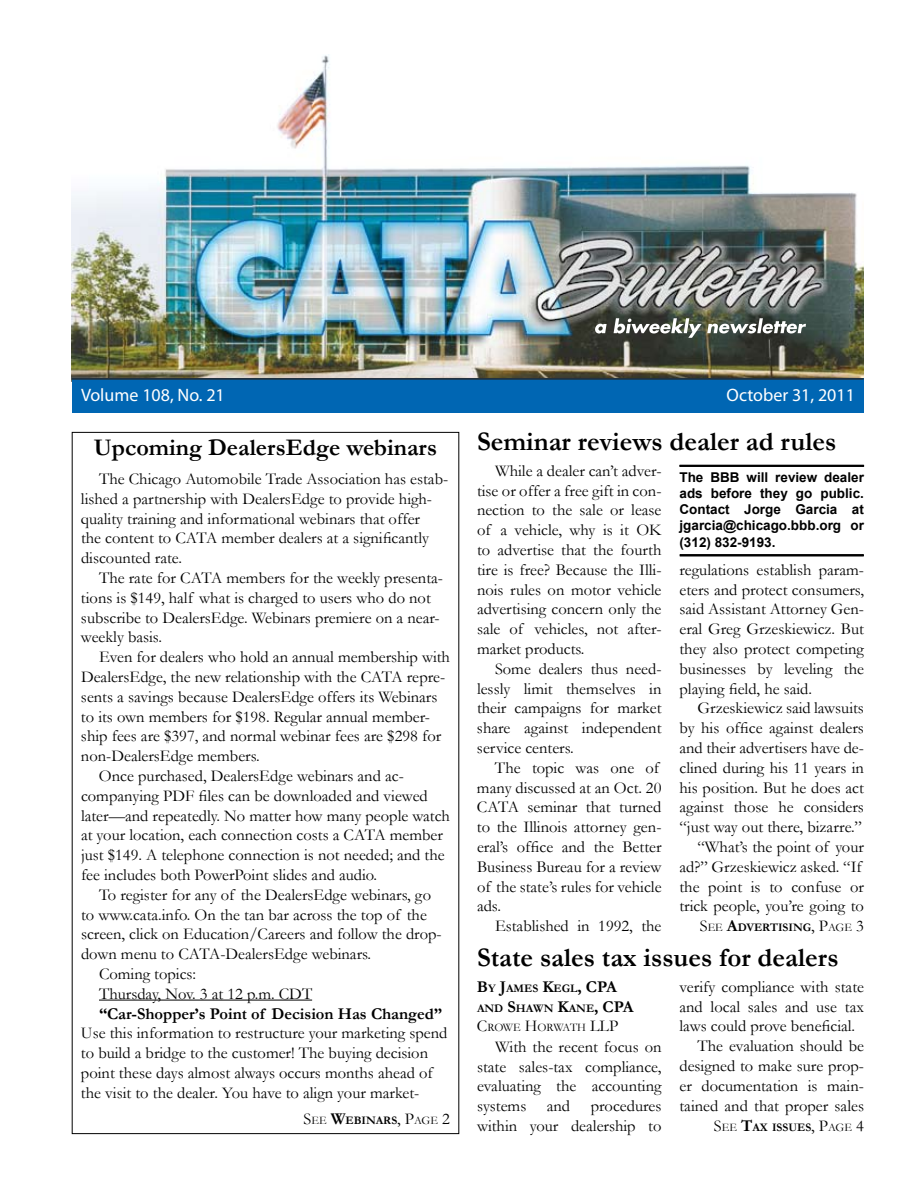
<style>
.page{position:relative;width:918px;height:1188px;background:#fff}
.page>*{position:absolute;margin:0;border:0;box-sizing:border-box;transform-origin:0 0}
.t1{font:700 27px "Garamond";color:#000}
.t2{font:700 24px "Garamond";color:#000}
.t3{font:18px "Myriad Pro";color:#fff}
.t4{font:16.5px/19.8px "Garamond";color:#000}
.t5{font:700 16.5px "Garamond";color:#000}
.t6{font:700 13.5px/16.2px "Arial";color:#000;text-align:justify}
.t7{font:700 11.55px/19.8px "Garamond";color:#000}
.s1{font-weight:400;font-size:16.5px}
.s2{font-weight:400}
.s3{font-size:16.5px}
</style>
<div class="page">
<img style="left:72px;top:54px;width:792px;height:324px">
<div style="left:72px;top:379px;width:792px;height:34px;background:#0066b3"></div>
<hr style="left:72px;top:378px;width:792px;height:2px;background:#292a2c">
<svg style="left:595px;top:324px;width:12px;height:10px"></svg>
<svg style="left:614px;top:318px;width:192px;height:20px"></svg>
<hr style="left:99px;top:1000px;width:213px;height:1px;background:#000">
<div style="left:680px;top:555px;width:184px;height:1px;border:1px solid #000"></div>
<div style="left:680px;top:555px;width:183px;height:1px;border:1px solid #000"></div>
<svg style="left:679px;top:465px;width:185px;height:2px"></svg>
<div style="left:680px;top:465px;width:183px;height:1px;border:1px solid #000"></div>
<p class="t3" style="left:81px;top:384px;width:145px">Volume 108, No. 21</p>
<p class="t3" style="left:727px;top:384px;width:130px">October 31, 2011</p>
<h2 class="t2" style="left:94px;top:432px;width:345px">Upcoming DealersEdge webinars</h2>
<p class="t4" style="left:81px;top:469px;width:369px;text-indent:18px">The Chicago Automobile Trade Association has estab&shy;lished a partnership with DealersEdge to provide high&shy;quality training and informational webinars that offer<br>the content to CATA member dealers at a significantly discounted rate.</p>
<p class="t4" style="left:81px;top:568px;width:364px;text-indent:18px">The rate for CATA members for the weekly presenta&shy;tions is $149, half what is charged to users who do not subscribe to DealersEdge. Webinars premiere on a near&shy;weekly basis.</p>
<p class="t4" style="left:99px;top:647px;width:353px">Even for dealers who hold an annual membership with</p>
<p class="t4" style="left:81px;top:667px;width:366px">DealersEdge, the new relationship with the CATA repre-</p>
<p class="t4" style="left:81px;top:686px;width:358px">sents a savings because DealersEdge offers its Webinars</p>
<p class="t4" style="left:81px;top:706px;width:351px">to its own members for $198. Regular annual member-</p>
<p class="t4" style="left:81px;top:726px;width:362px">ship fees are $397, and normal webinar fees are $298 for</p>
<p class="t4" style="left:81px;top:746px;width:180px">non-DealersEdge members.</p>
<p class="t4" style="left:99px;top:766px;width:306px">Once purchased, DealersEdge webinars and ac-</p>
<p class="t4" style="left:81px;top:785px;width:348px">companying PDF files can be downloaded and viewed</p>
<p class="t4" style="left:81px;top:805px;width:370px">later—and repeatedly. No matter how many people watch</p>
<p class="t4" style="left:81px;top:825px;width:363px">at your location, each connection costs a CATA member</p>
<p class="t4" style="left:81px;top:845px;width:365px">just $149. A telephone connection is not needed; and the</p>
<p class="t4" style="left:81px;top:865px;width:298px">fee includes both PowerPoint slides and audio.</p>
<p class="t4" style="left:99px;top:884px;width:334px">To register for any of the DealersEdge webinars, go</p>
<p class="t4" style="left:81px;top:904px;width:347px">to www.cata.info. On the tan bar across the top of the</p>
<p class="t4" style="left:81px;top:924px;width:362px">screen, click on Education/Careers and follow the drop-</p>
<p class="t4" style="left:81px;top:944px;width:292px">down menu to CATA-DealersEdge webinars.</p>
<p class="t4" style="left:99px;top:964px;width:99px">Coming topics:</p>
<p class="t4" style="left:99px;top:983px;width:215px">Thursday, Nov. 3 at 12 p.m. CDT</p>
<p class="t5" style="left:99px;top:1002px;width:345px">“Car-Shopper’s Point of Decision Has Changed”</p>
<p class="t4" style="left:81px;top:1023px;width:368px">Use this information to restructure your marketing spend to build a bridge to the customer! The buying decision point these days almost always occurs months ahead of the visit to the dealer. You have to align your market-</p>
<p class="t7" style="left:304px;top:1110px;width:148px"><span class="s1">S</span><span class="s2">ee</span> <span class="s3">W</span>ebinars<span class="s1">, P</span><span class="s2">age</span> <span class="s1">2</span></p>
<h1 class="t1" style="left:477px;top:423px;width:361px">Seminar reviews dealer ad rules</h1>
<p class="t4" style="left:477px;top:460px;width:186px;text-align:justify;text-indent:18px">While a dealer can’t adver&shy;tise or offer a free gift in con&shy;nection to the sale or lease of a vehicle, why is it OK to advertise that the fourth tire is free? Because the Illi&shy;nois rules on motor vehicle advertising concern only the sale of vehicles, not after&shy;market products.</p>
<p class="t4" style="left:477px;top:658px;width:186px;text-align:justify;text-indent:18px">Some dealers thus need&shy;lessly limit themselves in their campaigns for market share against independent service centers.</p>
<p class="t4" style="left:477px;top:757px;width:186px;text-indent:18px">The topic was one of many discussed at an Oct. 20<br>CATA seminar that turned to the Illinois attorney gen&shy;eral’s office and the Better<br>Business Bureau for a review of the state’s rules for vehicle ads.</p>
<p class="t4" style="left:495px;top:916px;width:168px">Established in 1992, the</p>
<p class="t6" style="left:680px;top:469px;width:186px">The BBB will review dealer ads before they go public.<br>Contact Jorge Garcia at jgarcia@chicago.bbb.org or (312) 832-9193.</p>
<p class="t4" style="left:680px;top:559px;width:186px;text-align:justify">regulations establish param&shy;eters and protect consumers, said Assistant Attorney Gen&shy;eral Greg Grzeskiewicz. But they also protect competing businesses by leveling the playing field, he said.</p>
<p class="t4" style="left:679px;top:698px;width:186px;text-align:right">Grzeskiewicz said lawsuits by his office against dealers and their advertisers have de&shy;clined during his 11 years in his position. But he does act against those he considers “just way out there, bizarre.” “What’s the point of your ad?” Grzeskiewicz asked. “If the point is to confuse or trick people, you’re going to</p>
<p class="t7" style="left:700px;top:917px;width:166px"><span class="s1">S</span><span class="s2">ee</span> <span class="s3">A</span>dvertising<span class="s1">, P</span><span class="s2">age</span> <span class="s1">3</span></p>
<h1 class="t1" style="left:477px;top:940px;width:363px">State sales tax issues for dealers</h1>
<p class="t7" style="left:477px;top:978px;width:158px"><span class="s3">B</span>y <span class="s3">J</span>ames <span class="s3">K</span>egl<span class="s3">, CPA </span>and <span class="s3">S</span>hawn <span class="s3">K</span>ane<span class="s3">, CPA<br></span><span class="s1">C</span><span class="s2">rowe</span> <span class="s1">H</span><span class="s2">orwath</span> <span class="s1">LLP</span></p>
<p class="t4" style="left:477px;top:1036px;width:186px;text-align:justify;text-indent:18px">With the recent focus on state sales-tax compliance, evaluating the accounting systems and procedures within your dealership to</p>
<p class="t4" style="left:680px;top:976px;width:186px">verify compliance with state</p>
<p class="t4" style="left:680px;top:996px;width:186px">and local sales and use tax</p>
<p class="t4" style="left:680px;top:1016px;width:177px">laws could prove beneficial.</p>
<p class="t4" style="left:698px;top:1036px;width:168px">The evaluation should be</p>
<p class="t4" style="left:680px;top:1055px;width:186px">designed to make sure prop-</p>
<p class="t4" style="left:680px;top:1075px;width:186px">er documentation is main-</p>
<p class="t4" style="left:680px;top:1095px;width:186px">tained and that proper sales</p>
<p class="t7" style="left:714px;top:1118px;width:152px"><span class="s1">S</span><span class="s2">ee</span> <span class="s3">T</span>ax issues<span class="s1">, P</span><span class="s2">age</span> <span class="s1">4</span></p>
</div>
